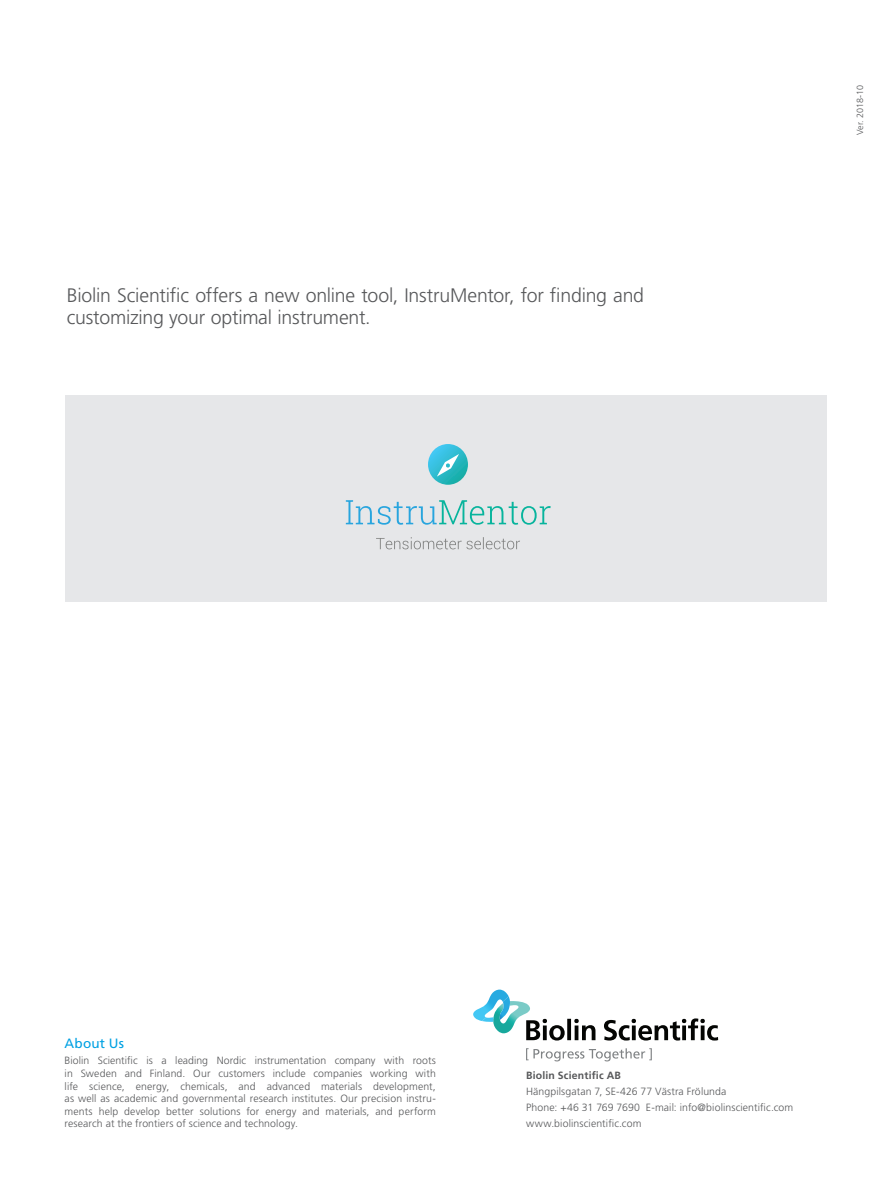
<style>
.page{position:relative;width:893px;height:1187px;background:#fff}
.page>*{position:absolute;margin:0;border:0;box-sizing:border-box;transform-origin:0 0}
.Ingress_80{font:300 19.5px/22.5px "Frutiger LT Std";letter-spacing:-.01em;color:#57585a}
.Sub_Heading_1_Page_B{font:13.5px "Frutiger LT Std";letter-spacing:.015em;color:#00a1e3}
.Body_80{font:300 10.5px/12.6px "Frutiger LT Std";letter-spacing:.01em;color:#57585a;text-align:justify}
.Contact_80{font:300 10.5px "Frutiger LT Std";letter-spacing:.01em;color:#57585a}
.Contact_80-2{font:700 10.5px "Frutiger LT Std";letter-spacing:.02em;color:#57585a}
.Note_small_80{font:300 9px "Frutiger LT Std";letter-spacing:-.015em;color:#57585a}
</style>
<div class="page">
<div style="left:66px;top:395px;width:761px;height:207px;background:#e6e7e9"></div>
<svg style="left:346px;top:500px;width:205px;height:24px"></svg>
<svg style="left:376px;top:537px;width:144px;height:12px"></svg>
<svg style="left:428px;top:444px;width:40px;height:40px"></svg>
<svg style="left:437px;top:454px;width:22px;height:22px"></svg>
<svg style="left:526px;top:1048px;width:126px;height:13px"></svg>
<svg style="left:604px;top:1018px;width:114px;height:22px"></svg>
<svg style="left:473px;top:989px;width:122px;height:51px"></svg>
<p class="Ingress_80" style="left:67px;top:284px;width:579px">Biolin Scientific offers a new online tool, InstruMentor, for finding and customizing your optimal instrument.</p>
<p class="Note_small_80" style="left:855px;top:135px;width:52px;rotate:-90deg">Ver. 2018-10</p>
<p class="Sub_Heading_1_Page_B" style="left:65px;top:1034px;width:61px">About Us</p>
<p class="Body_80" style="left:65px;top:1054px;width:373px">Biolin Scientific is a leading Nordic instrumentation company with roots in Sweden and Finland. Our customers include companies working with life science, energy, chemicals, and advanced materials development, as well as academic and governmental research institutes. Our precision instru&shy;ments help develop better solutions for energy and materials, and perform research at the frontiers of science and technology.</p>
<p class="Contact_80-2" style="left:526px;top:1068px;width:96px">Biolin Scientific AB</p>
<p class="Contact_80" style="left:526px;top:1085px;width:202px">Hängpilsgatan 7, SE-426 77 Västra Frölunda</p>
<p class="Contact_80" style="left:526px;top:1101px;width:269px">Phone: +46 31 769 7690 E-mail: info@biolinscientific.com</p>
<p class="Contact_80" style="left:526px;top:1117px;width:117px">www.biolinscientific.com</p>
</div>
